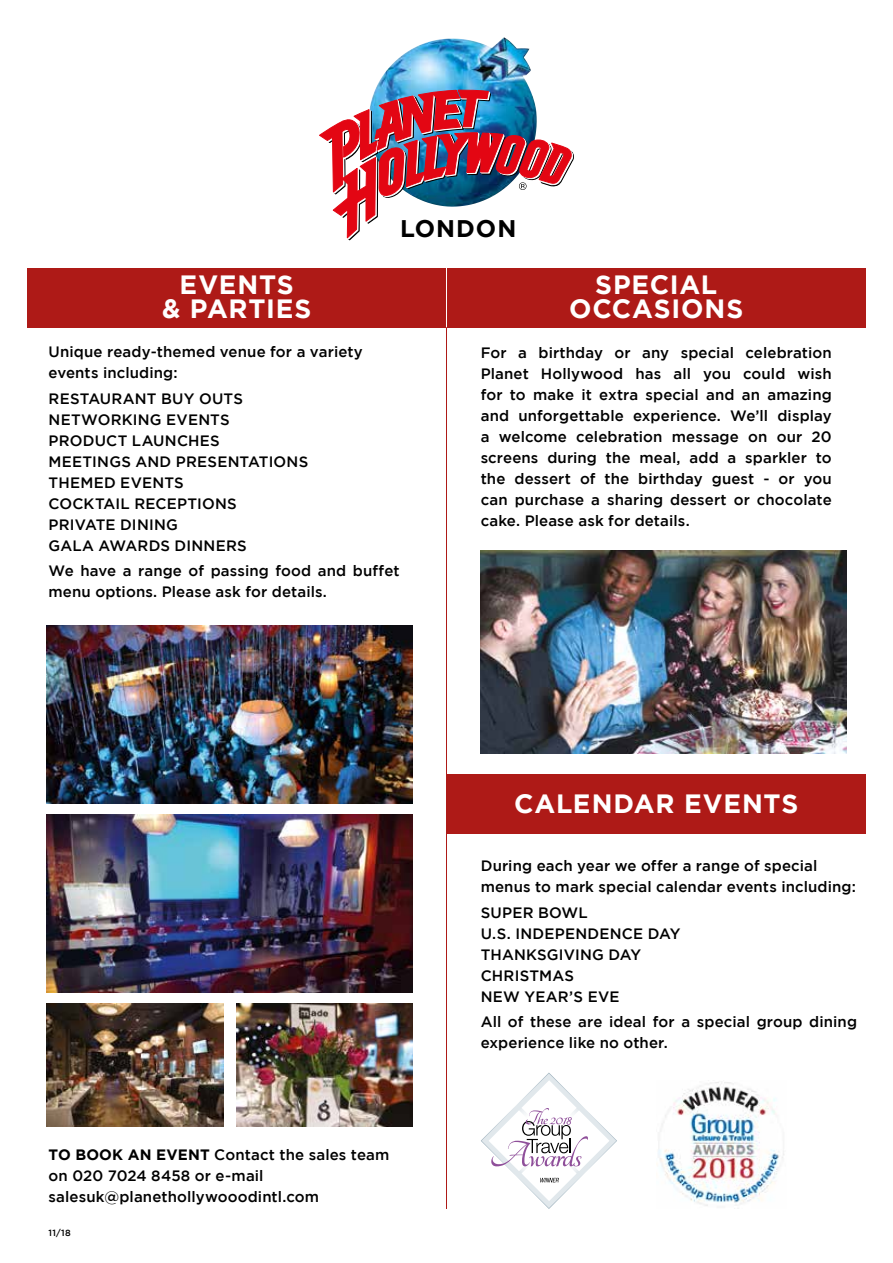
<style>
.page{position:relative;width:893px;height:1263px;background:#fff}
.page>*{position:absolute;margin:0;border:0;box-sizing:border-box;transform-origin:0 0}
.t1{font:700 26.4px/24px "Gotham";letter-spacing:.03em;color:#fff;text-align:center}
.t2{font:700 24px "Gotham";letter-spacing:.04em;color:#000}
.t3{font:500 15px/21px "Gotham";letter-spacing:.01em;color:#000}
.t4{font:500 9px "Gotham";color:#000}
.s1{font-weight:700}
</style>
<div class="page">
<hr style="left:446px;top:297px;width:1px;height:912px;background:#ae1a17">
<div style="left:27px;top:268px;width:419px;height:59px;background:#ae1a17"></div>
<div style="left:446px;top:268px;width:420px;height:59px;background:#ae1a17"></div>
<img style="left:397px;top:37px;width:133px;height:23px">
<img style="left:319px;top:60px;width:255px;height:180px">
<img style="left:47px;top:625px;width:365px;height:179px">
<img style="left:47px;top:814px;width:365px;height:179px">
<div style="left:446px;top:774px;width:420px;height:59px;background:#ae1a17"></div>
<hr style="left:446px;top:268px;width:1px;height:59px;background:#fff">
<img style="left:47px;top:1004px;width:176px;height:122px">
<img style="left:236px;top:1003px;width:176px;height:124px">
<img style="left:480px;top:551px;width:366px;height:202px">
<svg style="left:481px;top:1072px;width:136px;height:137px"></svg>
<img style="left:658px;top:1082px;width:126px;height:124px">
<h2 class="t2" style="left:400px;top:215px;width:118px">LONDON</h2>
<h1 class="t1" style="left:162px;top:272px;width:151px">EVENTS<br>&amp; PARTIES</h1>
<h1 class="t1" style="left:569px;top:272px;width:176px">SPECIAL<br>OCCASIONS</h1>
<p class="t3" style="left:49px;top:341px;width:316px">Unique ready-themed venue for a variety events including:</p>
<p class="t3" style="left:49px;top:387px;width:261px">RESTAURANT BUY OUTS<br>NETWORKING EVENTS<br>PRODUCT LAUNCHES<br>MEETINGS AND PRESENTATIONS<br>THEMED EVENTS<br>COCKTAIL RECEPTIONS<br>PRIVATE DINING<br>GALA AWARDS DINNERS</p>
<p class="t3" style="left:49px;top:560px;width:352px">We have a range of passing food and buffet menu options. Please ask for details.</p>
<p class="t3" style="left:49px;top:1143px;width:342px"><span class="s1">TO BOOK AN EVENT</span> Contact the sales team on 020 7024 8458 or e-mail salesuk@planethollywooodintl.com</p>
<p class="t4" style="left:49px;top:1228px;width:24px">11/18</p>
<p class="t3" style="left:481px;top:342px;width:353px;text-align:justify">For a birthday or any special celebration Planet Hollywood has all you could wish for to make it extra special and an amazing and unforgettable experience. We’ll display a welcome celebration message on our 20 screens during the meal, add a sparkler to the dessert of the birthday guest - or you can purchase a sharing dessert or chocolate cake. Please ask for details.</p>
<h1 class="t1" style="left:514px;top:791px;width:286px">CALENDAR EVENTS</h1>
<p class="t3" style="left:481px;top:855px;width:377px">During each year we offer a range of special menus to mark special calendar events including:</p>
<p class="t3" style="left:481px;top:901px;width:201px">SUPER BOWL<br>U.S. INDEPENDENCE DAY<br>THANKSGIVING DAY<br>CHRISTMAS<br>NEW YEAR’S EVE</p>
<p class="t3" style="left:481px;top:1011px;width:378px">All of these are ideal for a special group dining experience like no other.</p>
</div>
